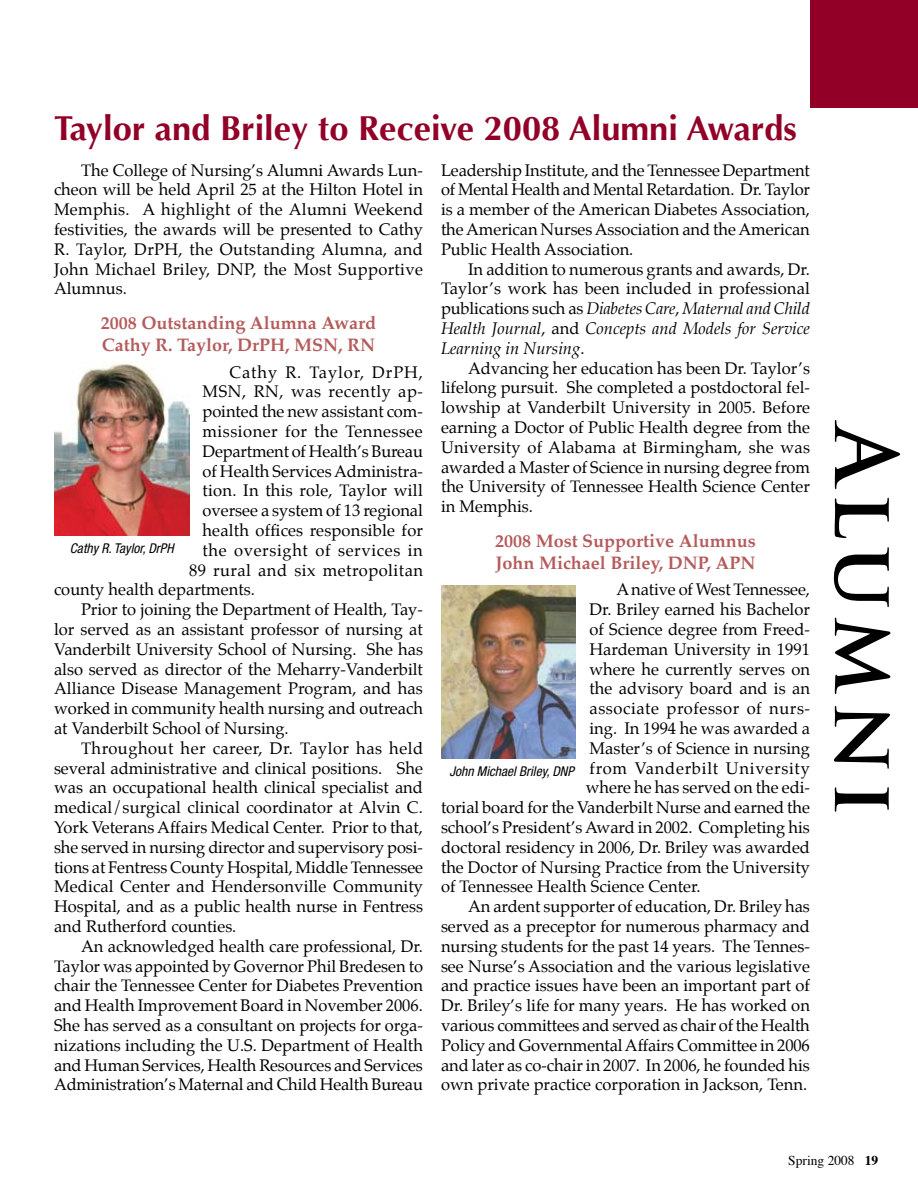
<style>
.page{position:relative;width:918px;height:1188px;background:#fff}
.page>*{position:absolute;margin:0;border:0;box-sizing:border-box;transform-origin:0 0}
.t1{font:700 84px "Trajan Pro";letter-spacing:.09em;color:#000}
.t2{font:700 34.5px "Optima";color:#920028}
.t3{font:700 18px/21.6px "Palatino";color:#b55b5c}
.t4{font:16.5px/19.8px "Palatino";color:#000;text-align:justify}
.t5{font:16.5px "Palatino";letter-spacing:.03em;color:#000}
.t6{font:16.5px "Palatino";letter-spacing:.035em;color:#000}
.t7{font:16.5px "Palatino";letter-spacing:.04em;color:#000}
.t8{font:16.5px "Palatino";letter-spacing:.045em;color:#000}
.t9{font:16.5px "Palatino";letter-spacing:.055em;color:#000}
.t10{font:italic condensed 13.5px "Helvetica Neue";color:#000}
.t11{font:13.5px "Times";color:#000}
.s1{font-style:italic}
.s2{font-weight:700}
</style>
<div class="page">
<img style="left:54px;top:363px;width:135px;height:173px">
<img style="left:441px;top:585px;width:135px;height:174px">
<div style="left:810px;top:0;width:108px;height:108px;background:#920028"></div>
<h2 class="t2" style="left:54px;top:108px;width:744px">Taylor and Briley to Receive 2008 Alumni Awards</h2>
<p class="t4" style="left:54px;top:160px;width:371px;text-indent:27px">The College of Nursing’s Alumni Awards Lun&shy;cheon will be held April 25 at the Hilton Hotel in Memphis. A highlight of the Alumni Weekend festivities, the awards will be presented to Cathy R. Taylor, DrPH, the Outstanding Alumna, and John Michael Briley, DNP, the Most Supportive Alumnus.</p>
<p class="t3" style="left:101px;top:312px;width:277px">2008 Outstanding Alumna Award<br>Cathy R. Taylor, DrPH, MSN, RN</p>
<p class="t9" style="left:230px;top:358px;width:195px">Cathy R. Taylor, DrPH,</p>
<p class="t6" style="left:203px;top:378px;width:222px">MSN, RN, was recently ap-</p>
<p class="t4" style="left:203px;top:402px;width:222px">pointed the new assistant com-</p>
<p class="t5" style="left:203px;top:418px;width:222px">missioner for the Tennessee</p>
<p class="t4" style="left:203px;top:441px;width:222px">Department of Health’s Bureau</p>
<p class="t4" style="left:203px;top:461px;width:222px">of Health Services Administra-</p>
<p class="t4" style="left:203px;top:481px;width:222px">tion. In this role, Taylor will</p>
<p class="t4" style="left:203px;top:501px;width:222px">oversee a system of 13 regional</p>
<p class="t4" style="left:203px;top:520px;width:222px">health offices responsible for</p>
<p class="t7" style="left:203px;top:536px;width:222px">the oversight of services in</p>
<p class="t5" style="left:189px;top:556px;width:236px">89 rural and six metropolitan</p>
<p class="t4" style="left:54px;top:580px;width:202px">county health departments.</p>
<p class="t4" style="left:81px;top:600px;width:343px">Prior to joining the Department of Health, Tay-</p>
<p class="t4" style="left:54px;top:619px;width:370px">lor served as an assistant professor of nursing at</p>
<p class="t4" style="left:54px;top:639px;width:371px">Vanderbilt University School of Nursing. She has</p>
<p class="t4" style="left:54px;top:659px;width:370px">also served as director of the Meharry-Vanderbilt</p>
<p class="t4" style="left:54px;top:679px;width:370px">Alliance Disease Management Program, and has</p>
<p class="t4" style="left:54px;top:699px;width:370px">worked in community health nursing and outreach</p>
<p class="t4" style="left:54px;top:718px;width:236px">at Vanderbilt School of Nursing.</p>
<p class="t5" style="left:81px;top:734px;width:344px">Throughout her career, Dr. Taylor has held</p>
<p class="t4" style="left:54px;top:758px;width:370px">several administrative and clinical positions. She</p>
<p class="t4" style="left:54px;top:778px;width:370px">was an occupational health clinical specialist and</p>
<p class="t4" style="left:54px;top:798px;width:370px">medical/surgical clinical coordinator at Alvin C.</p>
<p class="t4" style="left:54px;top:817px;width:370px">York Veterans Affairs Medical Center. Prior to that,</p>
<p class="t4" style="left:54px;top:837px;width:370px">she served in nursing director and supervisory posi-</p>
<p class="t4" style="left:54px;top:857px;width:371px">tions at Fentress County Hospital, Middle Tennessee</p>
<p class="t4" style="left:54px;top:877px;width:371px">Medical Center and Hendersonville Community</p>
<p class="t4" style="left:54px;top:897px;width:371px">Hospital, and as a public health nurse in Fentress</p>
<p class="t4" style="left:54px;top:916px;width:184px">and Rutherford counties.</p>
<p class="t4" style="left:81px;top:936px;width:343px">An acknowledged health care professional, Dr.</p>
<p class="t4" style="left:54px;top:956px;width:371px">Taylor was appointed by Governor Phil Bredesen to</p>
<p class="t4" style="left:54px;top:976px;width:371px">chair the Tennessee Center for Diabetes Prevention</p>
<p class="t4" style="left:54px;top:996px;width:370px">and Health Improvement Board in November 2006.</p>
<p class="t4" style="left:54px;top:1015px;width:370px">She has served as a consultant on projects for orga-</p>
<p class="t4" style="left:54px;top:1035px;width:370px">nizations including the U.S. Department of Health</p>
<p class="t4" style="left:54px;top:1055px;width:370px">and Human Services, Health Resources and Services</p>
<p class="t4" style="left:54px;top:1075px;width:370px">Administration’s Maternal and Child Health Bureau</p>
<p class="t10" style="left:70px;top:540px;width:105px">Cathy R. Taylor, DrPH</p>
<p class="t4" style="left:441px;top:160px;width:371px">Leadership Institute, and the Tennessee Department of Mental Health and Mental Retardation. Dr. Taylor is a member of the American Diabetes Association, the American Nurses Association and the American Public Health Association.</p>
<p class="t4" style="left:441px;top:259px;width:371px;text-indent:27px">In addition to numerous grants and awards, Dr.<br>Taylor’s work has been included in professional publications such as <span class="s1">Diabetes Care</span>, <span class="s1">Maternal and Child Health Journal</span>, and <span class="s1">Concepts and Models for Service Learning in Nursing</span>.</p>
<p class="t4" style="left:441px;top:358px;width:371px;text-indent:27px">Advancing her education has been Dr. Taylor’s lifelong pursuit. She completed a postdoctoral fel&shy;lowship at Vanderbilt University in 2005. Before earning a Doctor of Public Health degree from the University of Alabama at Birmingham, she was awarded a Master of Science in nursing degree from the University of Tennessee Health Science Center in Memphis.</p>
<p class="t3" style="left:495px;top:530px;width:262px">2008 Most Supportive Alumnus<br>John Michael Briley, DNP, APN</p>
<p class="t4" style="left:616px;top:580px;width:195px">A native of West Tennessee,</p>
<p class="t4" style="left:589px;top:600px;width:222px">Dr. Briley earned his Bachelor</p>
<p class="t4" style="left:589px;top:619px;width:222px">of Science degree from Freed-</p>
<p class="t4" style="left:589px;top:639px;width:222px">Hardeman University in 1991</p>
<p class="t4" style="left:589px;top:659px;width:222px">where he currently serves on</p>
<p class="t4" style="left:589px;top:679px;width:222px">the advisory board and is an</p>
<p class="t6" style="left:589px;top:695px;width:222px">associate professor of nurs-</p>
<p class="t4" style="left:589px;top:718px;width:222px">ing. In 1994 he was awarded a</p>
<p class="t4" style="left:589px;top:738px;width:222px">Master’s of Science in nursing</p>
<p class="t8" style="left:589px;top:754px;width:222px">from Vanderbilt University</p>
<p class="t4" style="left:586px;top:778px;width:226px">where he has served on the edi-</p>
<p class="t4" style="left:441px;top:798px;width:370px">torial board for the Vanderbilt Nurse and earned the</p>
<p class="t4" style="left:441px;top:817px;width:370px">school’s President’s Award in 2002. Completing his</p>
<p class="t4" style="left:441px;top:837px;width:371px">doctoral residency in 2006, Dr. Briley was awarded</p>
<p class="t4" style="left:441px;top:857px;width:370px">the Doctor of Nursing Practice from the University</p>
<p class="t4" style="left:441px;top:877px;width:261px">of Tennessee Health Science Center.</p>
<p class="t4" style="left:468px;top:897px;width:343px">An ardent supporter of education, Dr. Briley has</p>
<p class="t4" style="left:441px;top:916px;width:370px">served as a preceptor for numerous pharmacy and</p>
<p class="t4" style="left:441px;top:936px;width:370px">nursing students for the past 14 years. The Tennes-</p>
<p class="t4" style="left:441px;top:956px;width:370px">see Nurse’s Association and the various legislative</p>
<p class="t4" style="left:441px;top:976px;width:371px">and practice issues have been an important part of</p>
<p class="t4" style="left:441px;top:996px;width:370px">Dr. Briley’s life for many years. He has worked on</p>
<p class="t4" style="left:441px;top:1015px;width:370px">various committees and served as chair of the Health</p>
<p class="t4" style="left:441px;top:1035px;width:370px">Policy and Governmental Affairs Committee in 2006</p>
<p class="t4" style="left:441px;top:1055px;width:370px">and later as co-chair in 2007. In 2006, he founded his</p>
<p class="t4" style="left:441px;top:1075px;width:368px">own private practice corporation in Jackson, Tenn.</p>
<p class="t10" style="left:449px;top:763px;width:126px">John Michael Briley, DNP</p>
<h1 class="t1" style="left:918px;top:425px;width:392px;rotate:90deg">Alumni</h1>
<p class="t11" style="left:788px;top:1148px;width:91px">Spring 2008 <span class="s2">19</span></p>
</div>
